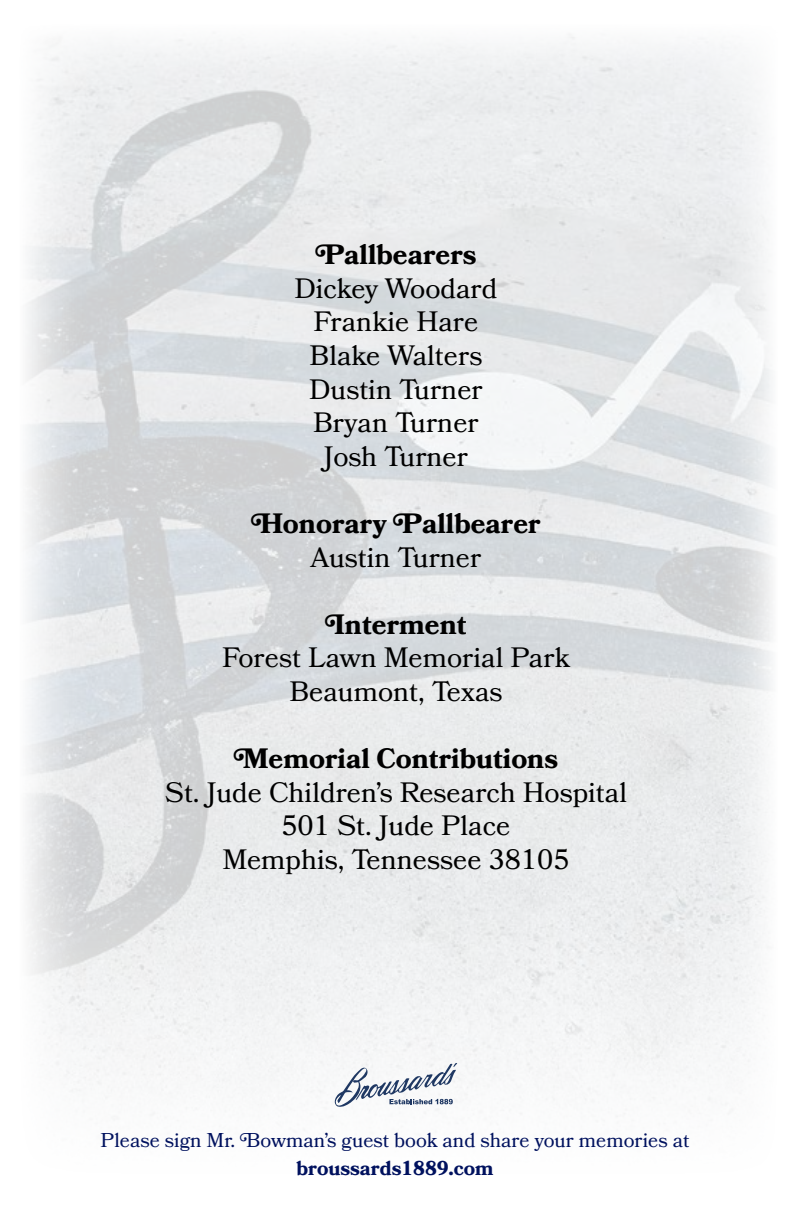
<style>
.page{position:relative;width:792px;height:1224px;background:#fff}
.page>*{position:absolute;margin:0;border:0;box-sizing:border-box;transform-origin:0 0}
.t1{font:28px/33.6px "Bookmania";color:#000;text-align:center}
.t2{font:700 28px "Bookmania";color:#000}
.t3{font:20px "Bookmania";color:#00115e}
.t4{font:700 20px "Bookmania";color:#00115e}
</style>
<div class="page">
<svg style="left:335px;top:1063px;width:122px;height:45px"></svg>
<p class="t2" style="left:315px;top:238px;width:163px">Pallbearers</p>
<p class="t1" style="left:295px;top:271px;width:204px">Dickey Woodard<br>Frankie Hare<br>Blake Walters<br>Dustin Turner<br>Bryan Turner<br>Josh Turner</p>
<p class="t2" style="left:251px;top:507px;width:291px">Honorary Pallbearer</p>
<p class="t1" style="left:311px;top:540px;width:172px">Austin Turner</p>
<p class="t2" style="left:325px;top:608px;width:143px">Interment</p>
<p class="t1" style="left:222px;top:641px;width:349px">Forest Lawn Memorial Park<br>Beaumont, Texas</p>
<p class="t2" style="left:234px;top:742px;width:326px">Memorial Contributions</p>
<p class="t1" style="left:165px;top:775px;width:464px">St. Jude Children’s Research Hospital<br>501 St. Jude Place<br>Memphis, Tennessee 38105</p>
<p class="t3" style="left:101px;top:1128px;width:590px">Please sign Mr. Bowman’s guest book and share your memories at</p>
<p class="t4" style="left:296px;top:1156px;width:199px">broussards1889.com</p>
</div>
